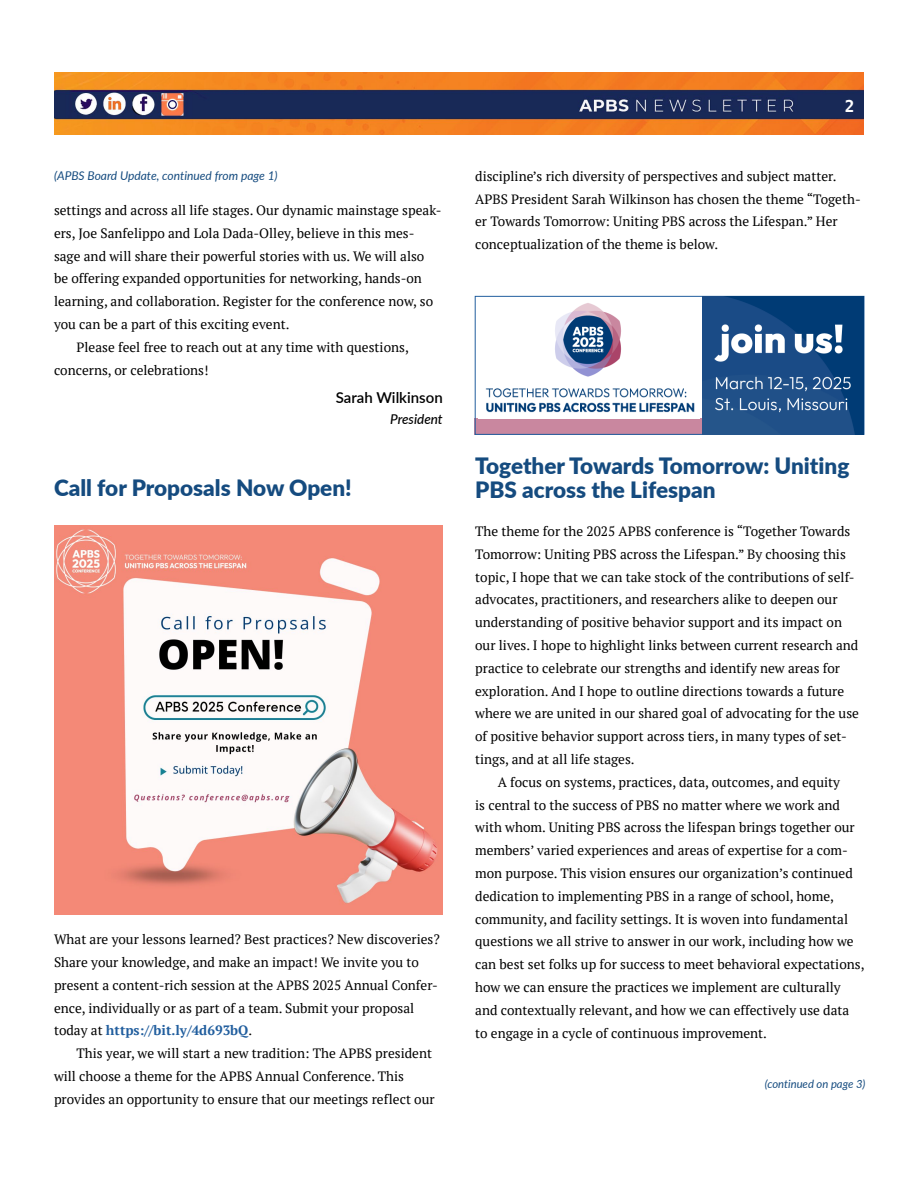
<style>
.page{position:relative;width:918px;height:1188px;background:#fff}
.page>*{position:absolute;margin:0;border:0;box-sizing:border-box;transform-origin:0 0}
.Article_Title{font:900 22.5px/24px "Lato";color:#154b7f}
.t1{font:700 16.35px "Menlo";color:#fff}
.Author_Name{font:600 15px "Lato";color:#000}
.Body_Text_with_para{font:13.5px/22.8px "PT Serif";color:#000}
.Body_Text_fl_left{font:13.5px/22.8px "PT Serif";color:#000}
.Author_Affiliation{font:italic 500 13.5px "Lato";color:#000}
.Continued_from{font:italic 12px "Lato";color:#154b7f}
.Continued_on{font:italic 11.25px "Lato";color:#154b7f}
.s1{font-weight:700;color:#215e9e}
</style>
<div class="page">
<img style="left:54px;top:72px;width:810px;height:63px">
<img style="left:54px;top:526px;width:389px;height:389px">
<div style="left:475px;top:296px;width:389px;height:139px;border:1px solid #215e9e"></div>
<img style="left:555px;top:303px;width:67px;height:74px">
<img style="left:485px;top:388px;width:210px;height:25px">
<img style="left:702px;top:296px;width:162px;height:138px">
<p class="Continued_from" style="left:54px;top:167px;width:225px">(APBS Board Update, continued from page 1)</p>
<p class="Body_Text_with_para" style="left:54px;top:199px;width:389px">settings and across all life stages. Our dynamic mainstage speak&shy;ers, Joe Sanfelippo and Lola Dada-Olley, believe in this mes&shy;sage and will share their powerful stories with us. We will also be offering expanded opportunities for networking, hands-on learning, and collaboration. Register for the conference now, so you can be a part of this exciting event.</p>
<p class="Body_Text_with_para" style="left:54px;top:335px;width:356px;text-indent:22px">Please feel free to reach out at any time with questions, concerns, or celebrations!</p>
<p class="Author_Name" style="left:336px;top:387px;width:108px">Sarah Wilkinson</p>
<p class="Author_Affiliation" style="left:390px;top:409px;width:54px">President</p>
<p class="Article_Title" style="left:54px;top:475px;width:299px">Call for Proposals Now Open!</p>
<p class="Body_Text_fl_left" style="left:54px;top:928px;width:387px">What are your lessons learned? Best practices? New discoveries?<br>Share your knowledge, and make an impact! We invite you to present a content-rich session at the APBS 2025 Annual Confer&shy;ence, individually or as part of a team. Submit your proposal today at <span class="s1">https://bit.ly/4d693bQ</span>.</p>
<p class="Body_Text_with_para" style="left:54px;top:1042px;width:382px;text-indent:22px">This year, we will start a new tradition: The APBS president will choose a theme for the APBS Annual Conference. This provides an opportunity to ensure that our meetings reflect our</p>
<p class="t1" style="left:845px;top:95px;width:11px">2</p>
<p class="Body_Text_with_para" style="left:475px;top:164px;width:387px">discipline’s rich diversity of perspectives and subject matter.<br>APBS President Sarah Wilkinson has chosen the theme “Togeth&shy;er Towards Tomorrow: Uniting PBS across the Lifespan.” Her conceptualization of the theme is below.</p>
<p class="Article_Title" style="left:475px;top:453px;width:376px">Together Towards Tomorrow: Uniting<br>PBS across the Lifespan</p>
<p class="Body_Text_fl_left" style="left:475px;top:520px;width:385px">The theme for the 2025 APBS conference is “Together Towards Tomorrow: Uniting PBS across the Lifespan.” By choosing this topic, I hope that we can take stock of the contributions of self&shy;advocates, practitioners, and researchers alike to deepen our understanding of positive behavior support and its impact on our lives. I hope to highlight links between current research and practice to celebrate our strengths and identify new areas for exploration. And I hope to outline directions towards a future where we are united in our shared goal of advocating for the use of positive behavior support across tiers, in many types of set&shy;tings, and at all life stages.</p>
<p class="Body_Text_with_para" style="left:475px;top:770px;width:391px;text-indent:22px">A focus on systems, practices, data, outcomes, and equity<br>is central to the success of PBS no matter where we work and with whom. Uniting PBS across the lifespan brings together our members’ varied experiences and areas of expertise for a com&shy;mon purpose. This vision ensures our organization’s continued dedication to implementing PBS in a range of school, home, community, and facility settings. It is woven into fundamental questions we all strive to answer in our work, including how we can best set folks up for success to meet behavioral expectations, how we can ensure the practices we implement are culturally and contextually relevant, and how we can effectively use data to engage in a cycle of continuous improvement.</p>
<p class="Continued_on" style="left:765px;top:1076px;width:102px">(continued on page 3)</p>
</div>
